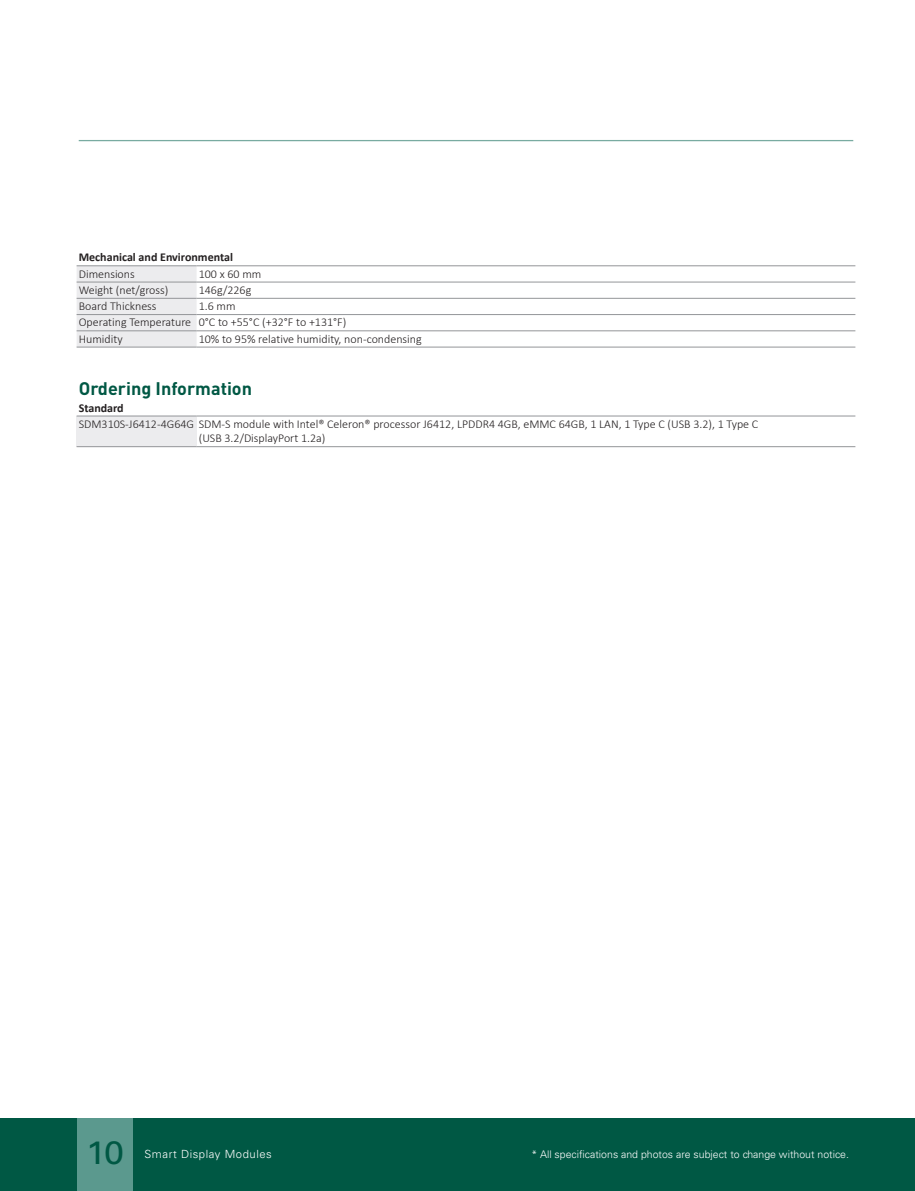
<style>
.page{position:relative;width:915px;height:1191px;background:#fff}
.page>*{position:absolute;margin:0;border:0;box-sizing:border-box;transform-origin:0 0}
.t1{font:32.4px "Univers LT Std";color:#005844;scale:1.11 1}
.t2{font:700 18px "DIN Pro";color:#005844}
.t3{font:300 12px "Calibri";color:#231f20}
.t4{font:700 12px "Calibri";color:#231f20}
.t5{font:300 11.25px "Univers LT Std";letter-spacing:.05em;color:#fff}
.t6{font:300 10.5px "Univers LT Std";color:#fff}
</style>
<div class="page">
<hr style="left:0;top:1118px;width:1px;height:73px;background:#005844">
<div style="left:1px;top:1118px;width:913px;height:73px;background:#005844"></div>
<hr style="left:79px;top:140px;width:774px;height:1px;background:#79aba1">
<div style="left:77px;top:1118px;width:55px;height:73px;background:#5b998e"></div>
<div style="left:77px;top:266px;width:119px;height:81px;background:#ececee"></div>
<hr style="left:77px;top:265px;width:119px;height:1px;background:#939598">
<hr style="left:196px;top:265px;width:659px;height:1px;background:#939598">
<hr style="left:77px;top:282px;width:119px;height:1px;background:#939598">
<hr style="left:196px;top:282px;width:659px;height:1px;background:#939598">
<hr style="left:77px;top:298px;width:119px;height:1px;background:#939598">
<hr style="left:196px;top:298px;width:659px;height:1px;background:#939598">
<hr style="left:77px;top:314px;width:119px;height:1px;background:#939598">
<hr style="left:196px;top:314px;width:659px;height:1px;background:#939598">
<hr style="left:77px;top:330px;width:119px;height:1px;background:#939598">
<hr style="left:196px;top:330px;width:659px;height:1px;background:#939598">
<hr style="left:77px;top:347px;width:119px;height:1px;background:#939598">
<hr style="left:196px;top:347px;width:659px;height:1px;background:#939598">
<div style="left:77px;top:416px;width:119px;height:31px;background:#ececee"></div>
<hr style="left:77px;top:416px;width:119px;height:1px;background:#939598">
<hr style="left:196px;top:416px;width:659px;height:1px;background:#939598">
<hr style="left:77px;top:446px;width:119px;height:1px;background:#939598">
<hr style="left:196px;top:446px;width:659px;height:1px;background:#939598">
<p class="t4" style="left:79px;top:249px;width:156px">Mechanical and Environmental</p>
<p class="t3" style="left:79px;top:266px;width:58px">Dimensions</p>
<p class="t3" style="left:199px;top:266px;width:64px">100 x 60 mm</p>
<p class="t3" style="left:79px;top:282px;width:91px">Weight (net/gross)</p>
<p class="t3" style="left:199px;top:282px;width:54px">146g/226g</p>
<p class="t3" style="left:79px;top:299px;width:79px">Board Thickness</p>
<p class="t3" style="left:199px;top:299px;width:38px">1.6 mm</p>
<p class="t3" style="left:79px;top:315px;width:114px">Operating Temperature</p>
<p class="t3" style="left:199px;top:315px;width:149px">0°C to +55°C (+32°F to +131°F)</p>
<p class="t3" style="left:79px;top:331px;width:45px">Humidity</p>
<p class="t3" style="left:199px;top:331px;width:224px">10% to 95% relative humidity, non-condensing</p>
<p class="t2" style="left:79px;top:376px;width:175px">Ordering Information</p>
<p class="t4" style="left:79px;top:399px;width:47px">Standard</p>
<p class="t3" style="left:79px;top:416px;width:681px">SDM310S-J6412-4G64G SDM-S module with Intel® Celeron® processor J6412, LPDDR4 4GB, eMMC 64GB, 1 LAN, 1 Type C (USB 3.2), 1 Type C</p>
<p class="t3" style="left:199px;top:431px;width:128px">(USB 3.2/DisplayPort 1.2a)</p>
<h1 class="t1" style="left:86px;top:1133px;width:36px">10</h1>
<p class="t5" style="left:144px;top:1147px;width:129px">Smart Display Modules</p>
<p class="t6" style="left:531px;top:1148px;width:319px">* All specifications and photos are subject to change without notice.</p>
</div>
